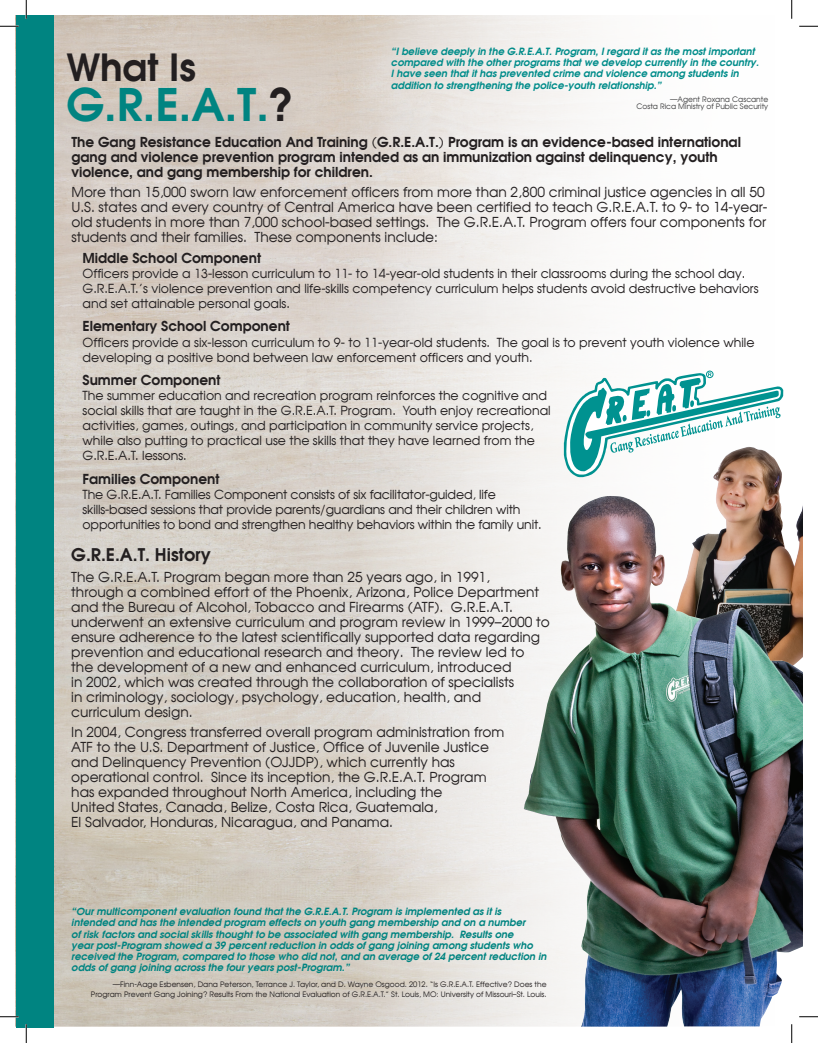
<style>
.page{position:relative;width:818px;height:1043px;background:#fff}
.page>*{position:absolute;margin:0;border:0;box-sizing:border-box;transform-origin:0 0}
.t1{font:700 45px "Avalon";color:#008481}
.t2{font:700 37.5px "Avalon";color:#231f20}
.t3{font:700 17.5px "Avalon";color:#231f20}
.t4{font:13.75px/15px "Avalon Plain";color:#231f20}
.t5{font:700 13.75px/15px "Avalon";color:#231f20}
.t6{font:12.5px/15px "Avalon Plain";color:#231f20}
.t7{font:italic 700 10px/11.2px "Avalon";color:#008481}
.t8{font:italic 700 10px/11.2px "Avalon";color:#008c8a}
.t9{font:7.5px/10px "Avalon Plain";color:#231f20;text-align:right}
.t10{font:7.5px "Avalon Plain";color:#3e3e3f}
.s1{color:#231f20}
</style>
<div class="page">
<img style="left:15px;top:15px;width:778px;height:1011px">
<img style="left:666px;top:478px;width:100px;height:18px">
<img style="left:524px;top:496px;width:278px;height:530px">
<div style="left:706px;top:371px;width:7px;height:7px;border:1px solid #009290;border-radius:50%"></div>
<svg style="left:564px;top:372px;width:219px;height:106px"></svg>
<div style="left:16px;top:15px;width:38px;height:1013px;background:#008481"></div>
<svg style="left:0;top:25px;width:19px;height:2px"></svg>
<svg style="left:799px;top:25px;width:19px;height:2px"></svg>
<svg style="left:0;top:1015px;width:19px;height:2px"></svg>
<svg style="left:799px;top:1015px;width:19px;height:2px"></svg>
<svg style="left:25px;top:0;width:2px;height:19px"></svg>
<svg style="left:25px;top:1024px;width:2px;height:18px"></svg>
<svg style="left:790px;top:0;width:2px;height:19px"></svg>
<svg style="left:790px;top:1024px;width:2px;height:18px"></svg>
<p class="t8" style="left:391px;top:45px;width:369px">“I believe deeply in the G.R.E.A.T. Program, I regard it as the most important compared with the other programs that we develop currently in the country.<br>I have seen that it has prevented crime and violence among students in addition to strengthening the police-youth relationship.”</p>
<p class="t10" style="left:670px;top:94px;width:100px">—Agent Roxana Cascante</p>
<p class="t10" style="left:636px;top:102px;width:133px">Costa Rica Ministry of Public Security</p>
<p class="t2" style="left:66px;top:42px;width:131px">What Is</p>
<p class="t1" style="left:66px;top:74px;width:229px">G.R.E.A.T.<span class="s1">?</span></p>
<p class="t5" style="left:71px;top:134px;width:671px">The Gang Resistance Education And Training (G.R.E.A.T.) Program is an evidence-based international gang and violence prevention program intended as an immunization against delinquency, youth violence, and gang membership for children.</p>
<p class="t4" style="left:71px;top:185px;width:697px">More than 15,000 sworn law enforcement officers from more than 2,800 criminal justice agencies in all 50<br>U.S. states and every country of Central America have been certified to teach G.R.E.A.T. to 9- to 14-year&shy;old students in more than 7,000 school-based settings. The G.R.E.A.T. Program offers four components for students and their families. These components include:</p>
<p class="t5" style="left:82px;top:250px;width:180px">Middle School Component</p>
<p class="t6" style="left:82px;top:265px;width:677px">Officers provide a 13-lesson curriculum to 11- to 14-year-old students in their classrooms during the school day.<br>G.R.E.A.T.’s violence prevention and life-skills competency curriculum helps students avoid destructive behaviors and set attainable personal goals.</p>
<p class="t5" style="left:82px;top:318px;width:209px">Elementary School Component</p>
<p class="t6" style="left:82px;top:334px;width:673px">Officers provide a six-lesson curriculum to 9- to 11-year-old students. The goal is to prevent youth violence while developing a positive bond between law enforcement officers and youth.</p>
<p class="t5" style="left:82px;top:372px;width:140px">Summer Component</p>
<p class="t6" style="left:82px;top:388px;width:469px">The summer education and recreation program reinforces the cognitive and social skills that are taught in the G.R.E.A.T. Program. Youth enjoy recreational activities, games, outings, and participation in community service projects, while also putting to practical use the skills that they have learned from the G.R.E.A.T. lessons.</p>
<p class="t5" style="left:82px;top:471px;width:138px">Families Component</p>
<p class="t6" style="left:82px;top:487px;width:460px">The G.R.E.A.T. Families Component consists of six facilitator-guided, life skills-based sessions that provide parents/guardians and their children with opportunities to bond and strengthen healthy behaviors within the family unit.</p>
<p class="t3" style="left:71px;top:542px;width:141px">G.R.E.A.T. History</p>
<p class="t4" style="left:71px;top:569px;width:480px">The G.R.E.A.T. Program began more than 25 years ago, in 1991,<br>through a combined effort of the Phoenix, Arizona, Police Department and the Bureau of Alcohol, Tobacco and Firearms (ATF). G.R.E.A.T. underwent an extensive curriculum and program review in 1999–2000 to ensure adherence to the latest scientifically supported data regarding prevention and educational research and theory. The review led to<br>the development of a new and enhanced curriculum, introduced<br>in 2002, which was created through the collaboration of specialists<br>in criminology, sociology, psychology, education, health, and curriculum design.</p>
<p class="t4" style="left:71px;top:724px;width:434px">In 2004, Congress transferred overall program administration from ATF to the U.S. Department of Justice, Office of Juvenile Justice and Delinquency Prevention (OJJDP), which currently has operational control. Since its inception, the G.R.E.A.T. Program has expanded throughout North America, including the<br>United States, Canada, Belize, Costa Rica, Guatemala,<br>El Salvador, Honduras, Nicaragua, and Panama.</p>
<p class="t7" style="left:71px;top:905px;width:476px">“Our multicomponent evaluation found that the G.R.E.A.T. Program is implemented as it is intended and has the intended program effects on youth gang membership and on a number<br>of risk factors and social skills thought to be associated with gang membership. Results one<br>year post-Program showed a 39 percent reduction in odds of gang joining among students who received the Program, compared to those who did not, and an average of 24 percent reduction in odds of gang joining across the four years post-Program.”</p>
<p class="t9" style="left:91px;top:979px;width:457px">—Finn-Aage Esbensen, Dana Peterson, Terrance J. Taylor, and D. Wayne Osgood. 2012. “Is G.R.E.A.T. Effective? Does the<br>Program Prevent Gang Joining? Results From the National Evaluation of G.R.E.A.T.” St. Louis, MO: University of Missouri–St. Louis.</p>
</div>
